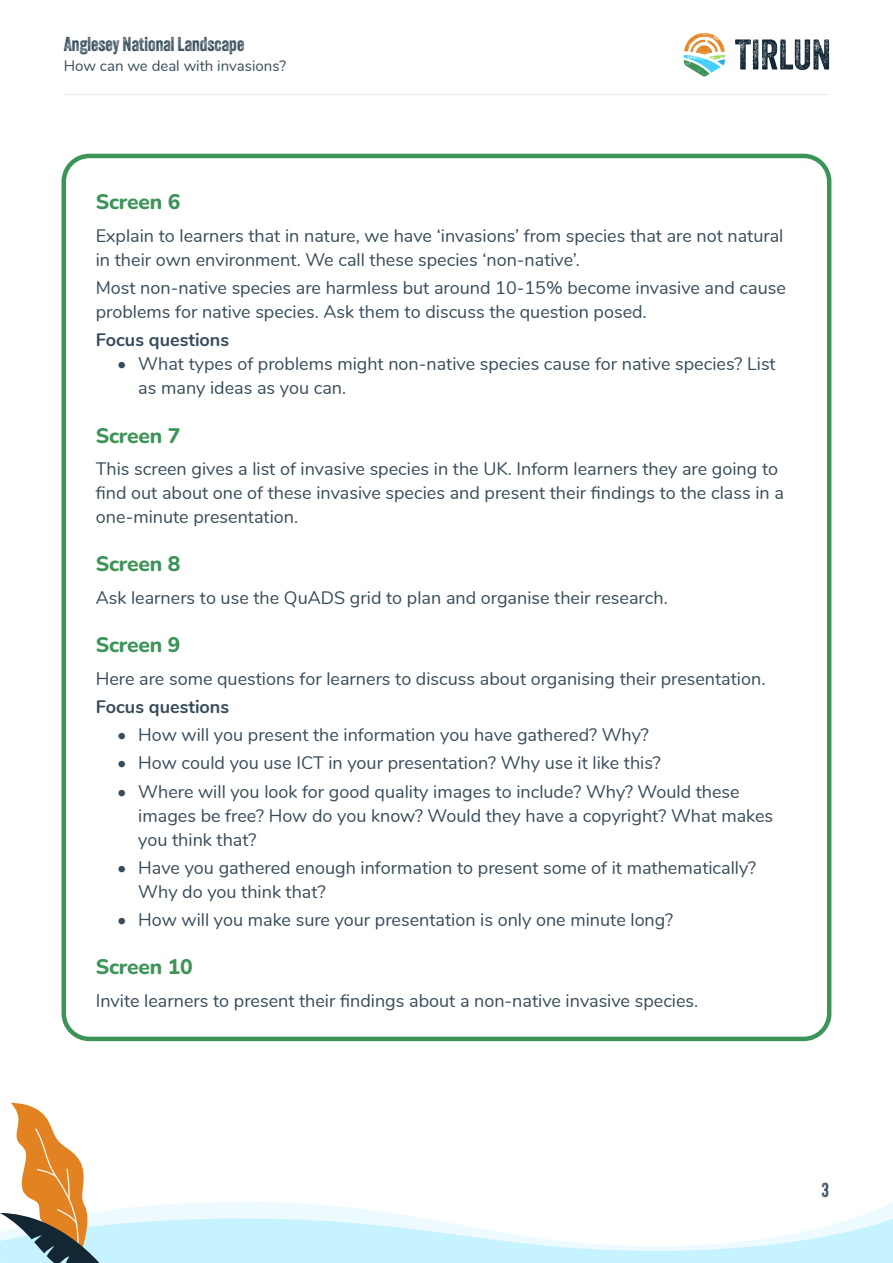
<style>
.page{position:relative;width:893px;height:1263px;background:#fff}
.page>*{position:absolute;margin:0;border:0;box-sizing:border-box;transform-origin:0 0}
.Page_section_heading{font:800 21px "Nunito";letter-spacing:-.01em;color:#3d9459}
.t1{font:19.5px "Veneer Two";color:#374c5a}
.Body_text{font:18px/24px "Nunito";color:#374c5a}
.Body_text-2{font:700 18px "Nunito";color:#374c5a}
.t2{font:15px "Nunito";color:#374c5a}
</style>
<div class="page">
<svg style="left:735px;top:39px;width:94px;height:31px"></svg>
<svg style="left:684px;top:33px;width:41px;height:44px"></svg>
<hr style="left:64px;top:94px;width:765px;height:1px;background:#e6e7e9">
<div style="left:62px;top:154px;width:769px;height:887px;border:4px solid #3d9459;border-radius:26px"></div>
<svg style="left:0;top:1102px;width:893px;height:161px"></svg>
<p class="t1" style="left:64px;top:32px;width:182px">Anglesey National Landscape</p>
<p class="t2" style="left:64px;top:54px;width:224px">How can we deal with invasions?</p>
<p class="Page_section_heading" style="left:96px;top:187px;width:86px">Screen 6</p>
<p class="Body_text" style="left:96px;top:222px;width:689px">Explain to learners that in nature, we have ‘invasions’ from species that are not natural in their own environment. We call these species ‘non-native’.</p>
<p class="Body_text" style="left:96px;top:275px;width:692px">Most non-native species are harmless but around 10-15% become invasive and cause problems for native species. Ask them to discuss the question posed.</p>
<p class="Body_text-2" style="left:96px;top:327px;width:135px">Focus questions</p>
<p class="Body_text" style="left:138px;top:351px;width:639px;text-indent:-21px">• What types of problems might non-native species cause for native species? List as many ideas as you can.</p>
<p class="Page_section_heading" style="left:96px;top:420px;width:86px">Screen 7</p>
<p class="Body_text" style="left:96px;top:456px;width:690px">This screen gives a list of invasive species in the UK. Inform learners they are going to find out about one of these invasive species and present their findings to the class in a one-minute presentation.</p>
<p class="Page_section_heading" style="left:96px;top:549px;width:86px">Screen 8</p>
<p class="Body_text" style="left:96px;top:584px;width:573px">Ask learners to use the QuADS grid to plan and organise their research.</p>
<p class="Page_section_heading" style="left:96px;top:630px;width:86px">Screen 9</p>
<p class="Body_text" style="left:96px;top:665px;width:671px">Here are some questions for learners to discuss about organising their presentation.</p>
<p class="Body_text-2" style="left:96px;top:693px;width:135px">Focus questions</p>
<p class="Body_text" style="left:117px;top:722px;width:533px">• How will you present the information you have gathered? Why?</p>
<p class="Body_text" style="left:117px;top:750px;width:545px">• How could you use ICT in your presentation? Why use it like this?</p>
<p class="Body_text" style="left:138px;top:778px;width:636px;text-indent:-21px">• Where will you look for good quality images to include? Why? Would these images be free? How do you know? Would they have a copyright? What makes you think that?</p>
<p class="Body_text" style="left:138px;top:854px;width:619px;text-indent:-21px">• Have you gathered enough information to present some of it mathematically?<br>Why do you think that?</p>
<p class="Body_text" style="left:117px;top:907px;width:558px">• How will you make sure your presentation is only one minute long?</p>
<p class="Page_section_heading" style="left:96px;top:952px;width:98px">Screen 10</p>
<p class="Body_text" style="left:96px;top:988px;width:604px">Invite learners to present their findings about a non-native invasive species.</p>
<p class="t1" style="left:822px;top:1178px;width:9px">3</p>
</div>
